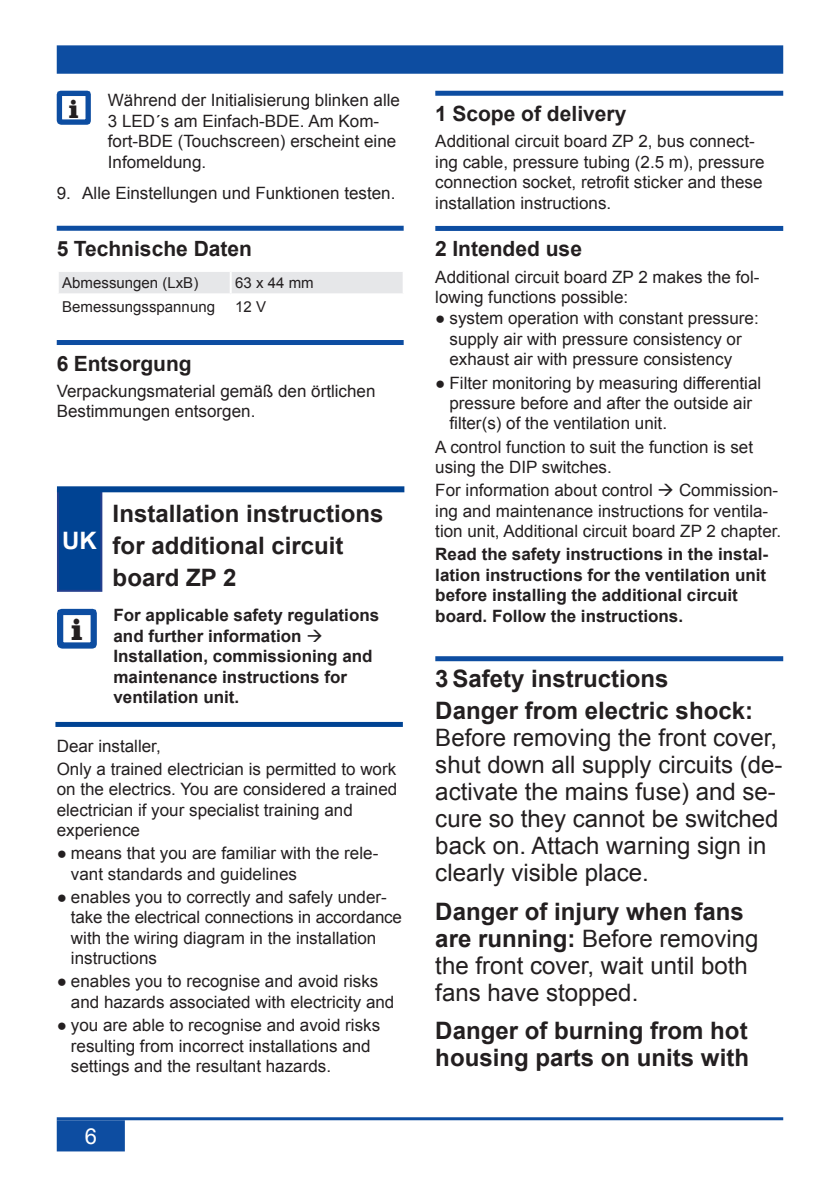
<style>
.page{position:relative;width:840px;height:1191px;background:#fff}
.page>*{position:absolute;margin:0;border:0;box-sizing:border-box;transform-origin:0 0}
.t1{font:900 31.2px "Clarendon BT";color:#231f20}
.t2{font:24px/27px "Arial";color:#231f20}
.t3{font:700 24px/32px "Arial";color:#231f20}
.t4{font:700 24px "Arial";color:#fff}
.t5{font:22px "Arial";color:#fff}
.t6{font:700 21px "Arial";color:#231f20}
.t7{font:17px/20.4px "Arial";color:#231f20}
.t8{font:700 17px/20.4px "Arial";color:#231f20}
.t9{font:15px "Arial";color:#231f20}
.s1{font-family:"Clarendon BT";font-weight:900;font-size:26.6px}
.s2{font-weight:700}
</style>
<div class="page">
<hr style="left:57px;top:1117px;width:725px;height:3px;background:#0d4da1">
<div style="left:57px;top:45px;width:725px;height:29px;background:#0d4da1;border:2px solid #0d4da1"></div>
<div style="left:58px;top:1121px;width:66px;height:29px;background:#0d4da1"></div>
<div style="left:57px;top:1120px;width:68px;height:31px;border:2px solid #0d4da1"></div>
<div style="left:57px;top:226px;width:346px;height:5px;background:#0d4da1"></div>
<div style="left:57px;top:340px;width:346px;height:5px;background:#0d4da1"></div>
<svg style="left:57px;top:91px;width:34px;height:34px"></svg>
<div style="left:59px;top:272px;width:343px;height:21px;background:#e6e7e9"></div>
<hr style="left:229px;top:272px;width:2px;height:21px;background:#fff">
<div style="left:435px;top:91px;width:347px;height:5px;background:#0d4da1"></div>
<div style="left:435px;top:226px;width:347px;height:5px;background:#0d4da1"></div>
<div style="left:435px;top:656px;width:347px;height:5px;background:#0d4da1"></div>
<div style="left:58px;top:490px;width:43px;height:101px;background:#004393"></div>
<div style="left:57px;top:489px;width:45px;height:103px;border:2px solid #253f8e"></div>
<svg style="left:57px;top:609px;width:40px;height:39px"></svg>
<div style="left:57px;top:486px;width:347px;height:6px;background:#004393"></div>
<div style="left:55px;top:722px;width:347px;height:5px;background:#004393"></div>
<p class="t7" style="left:108px;top:90px;width:293px;text-indent:-39px"><span class="s1">i</span> Während der Initialisierung blinken alle<br>3 LED´s am Einfach-BDE. Am Kom&shy;fort-BDE (Touchscreen) erscheint eine<br>Infomeldung.</p>
<p class="t7" style="left:57px;top:183px;width:340px">9. Alle Einstellungen und Funktionen testen.</p>
<p class="t6" style="left:57px;top:235px;width:197px">5 Technische Daten</p>
<p class="t9" style="left:62px;top:273px;width:137px">Abmessungen (LxB)</p>
<p class="t9" style="left:235px;top:273px;width:80px">63 x 44 mm</p>
<p class="t9" style="left:62px;top:296px;width:154px">Bemessungsspannung</p>
<p class="t9" style="left:235px;top:296px;width:32px">12 V</p>
<p class="t6" style="left:57px;top:349px;width:136px">6 Entsorgung</p>
<p class="t7" style="left:57px;top:380px;width:320px">Verpackungsmaterial gemäß den örtlichen<br>Bestimmungen entsorgen.</p>
<h2 class="t4" style="left:62px;top:525px;width:36px">UK</h2>
<h1 class="t1" style="left:71px;top:610px;width:13px">i</h1>
<h2 class="t3" style="left:113px;top:498px;width:272px">Installation instructions for additional circuit board ZP 2</h2>
<p class="t8" style="left:113px;top:605px;width:267px">For applicable safety regulations and further information →<br>Installation, commissioning and maintenance instructions for ventilation unit.</p>
<p class="t7" style="left:57px;top:734px;width:341px;line-height:23.2px">Dear installer,<br>Only a trained electrician is permitted to work</p>
<p class="t7" style="left:57px;top:779px;width:342px">on the electrics. You are considered a trained electrician if your specialist training and experience</p>
<p class="t7" style="left:71px;top:843px;width:309px;text-indent:-14px">● means that you are familiar with the rele&shy;vant standards and guidelines</p>
<p class="t7" style="left:71px;top:887px;width:332px;text-indent:-14px">● enables you to correctly and safely under&shy;take the electrical connections in accordance with the wiring diagram in the installation instructions</p>
<p class="t7" style="left:71px;top:971px;width:325px;text-indent:-14px">● enables you to recognise and avoid risks and hazards associated with electricity and</p>
<p class="t7" style="left:71px;top:1015px;width:310px;text-indent:-14px">● you are able to recognise and avoid risks resulting from incorrect installations and settings and the resultant hazards.</p>
<p class="t5" style="left:85px;top:1121px;width:14px">6</p>
<p class="t6" style="left:435px;top:100px;width:192px">1 Scope of delivery</p>
<p class="t7" style="left:435px;top:131px;width:330px">Additional circuit board ZP 2, bus connect&shy;ing cable, pressure tubing (2.5 m), pressure connection socket, retrofit sticker and these installation instructions.</p>
<p class="t6" style="left:435px;top:235px;width:148px">2 Intended use</p>
<p class="t7" style="left:435px;top:266px;width:325px">Additional circuit board ZP 2 makes the fol&shy;lowing functions possible:</p>
<p class="t7" style="left:449px;top:308px;width:310px;text-indent:-14px">● system operation with constant pressure: supply air with pressure consistency or exhaust air with pressure consistency</p>
<p class="t7" style="left:449px;top:372px;width:313px;text-indent:-14px">● Filter monitoring by measuring differential pressure before and after the outside air filter(s) of the ventilation unit.</p>
<p class="t7" style="left:435px;top:436px;width:319px">A control function to suit the function is set using the DIP switches.</p>
<p class="t7" style="left:435px;top:480px;width:347px">For information about control → Commission&shy;ing and maintenance instructions for ventila&shy;tion unit, Additional circuit board ZP 2 chapter.</p>
<p class="t8" style="left:435px;top:544px;width:334px">Read the safety instructions in the instal&shy;lation instructions for the ventilation unit before installing the additional circuit board. Follow the instructions.</p>
<h2 class="t3" style="left:435px;top:662px;width:319px;line-height:32.6px">3Safety instructions<br>Danger from electric shock:</h2>
<h2 class="t2" style="left:435px;top:724px;width:348px">Before removing the front cover, shut down all supply circuits (de&shy;activate the mains fuse) and se&shy;cure so they cannot be switched back on. Attach warning sign in clearly visible place.</h2>
<h2 class="t2" style="left:435px;top:898px;width:324px"><span class="s2">Danger of injury when fans are running:</span> Before removing the front cover, wait until both fans have stopped.</h2>
<h2 class="t3" style="left:435px;top:1018px;width:315px;line-height:27px">Danger of burning from hot housing parts on units with</h2>
</div>
